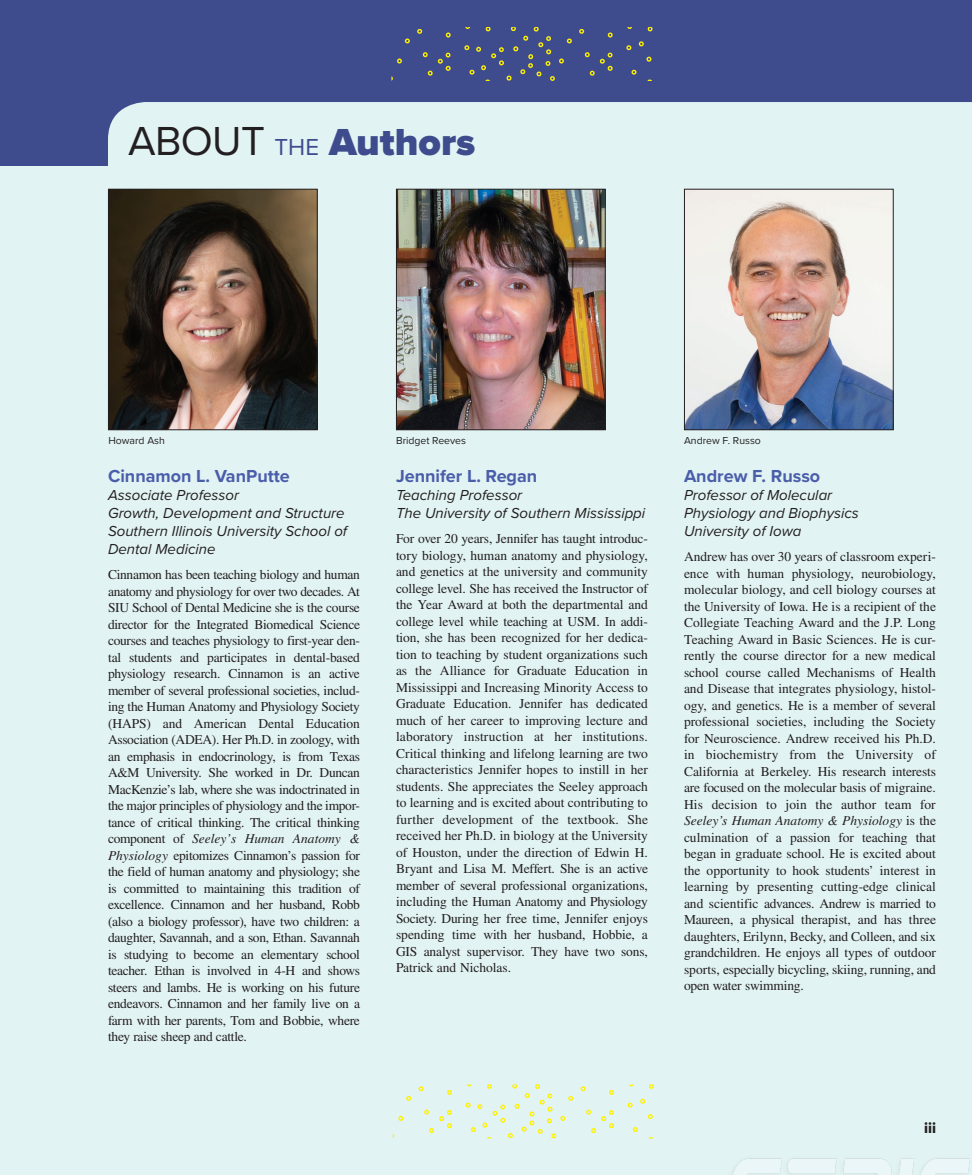
<style>
.page{position:relative;width:972px;height:1175px;background:#fff}
.page>*{position:absolute;margin:0;border:0;box-sizing:border-box;transform-origin:0 0}
.faa_tt{font:900 39px "Proxima Nova";color:#3e4c8e}
.faa_ha{font:700 18px "Proxima Nova";color:#4a5da9}
.faa_hb{font:italic 15px/18px "Proxima Nova";color:#231f20}
.folio{font:15px "Proxima Nova Extrabld";color:#231f20}
.faa_tx{font:13.5px/16.5px "STIX Math Jax Main";letter-spacing:-.015em;color:#231f20;text-align:justify}
.faa_fgcr{font:10.5px "Proxima Nova";color:#231f20}
.s1{font-weight:400;font-size:42px;color:#231f20}
.s2{font-weight:400;font-size:24px}
.s3{font-style:italic}
</style>
<div class="page">
<div style="left:0;top:0;width:972px;height:1174px;background:#e2f3f4"></div>
<div style="left:0;top:0;width:972px;height:165px;background:#3e4c8e"></div>
<div style="left:108px;top:102px;width:864px;height:63px;background:#e2f3f4"></div>
<img style="left:110px;top:191px;width:206px;height:237px">
<div style="left:108px;top:189px;width:210px;height:241px;border:1px solid #231f20"></div>
<img style="left:398px;top:191px;width:206px;height:237px">
<div style="left:396px;top:189px;width:210px;height:241px;border:1px solid #231f20"></div>
<img style="left:686px;top:191px;width:206px;height:237px">
<div style="left:684px;top:189px;width:210px;height:241px;border:1px solid #231f20"></div>
<svg style="left:423px;top:52px;width:28px;height:24px"></svg>
<svg style="left:446px;top:33px;width:5px;height:5px"></svg>
<svg style="left:397px;top:58px;width:5px;height:5px"></svg>
<svg style="left:405px;top:39px;width:5px;height:4px"></svg>
<svg style="left:417px;top:29px;width:5px;height:5px"></svg>
<svg style="left:585px;top:52px;width:28px;height:24px"></svg>
<svg style="left:608px;top:33px;width:5px;height:5px"></svg>
<svg style="left:579px;top:29px;width:5px;height:5px"></svg>
<svg style="left:626px;top:45px;width:5px;height:5px"></svg>
<svg style="left:648px;top:27px;width:5px;height:4px"></svg>
<svg style="left:631px;top:70px;width:6px;height:5px"></svg>
<svg style="left:639px;top:41px;width:5px;height:5px"></svg>
<svg style="left:646px;top:57px;width:6px;height:5px"></svg>
<svg style="left:464px;top:27px;width:108px;height:54px"></svg>
<svg style="left:424px;top:1109px;width:28px;height:24px"></svg>
<svg style="left:447px;top:1090px;width:5px;height:5px"></svg>
<svg style="left:398px;top:1115px;width:5px;height:5px"></svg>
<svg style="left:406px;top:1096px;width:5px;height:4px"></svg>
<svg style="left:419px;top:1086px;width:5px;height:5px"></svg>
<svg style="left:586px;top:1109px;width:28px;height:24px"></svg>
<svg style="left:609px;top:1090px;width:5px;height:5px"></svg>
<svg style="left:581px;top:1086px;width:5px;height:5px"></svg>
<svg style="left:628px;top:1102px;width:5px;height:5px"></svg>
<svg style="left:649px;top:1084px;width:5px;height:4px"></svg>
<svg style="left:633px;top:1127px;width:5px;height:5px"></svg>
<svg style="left:640px;top:1098px;width:5px;height:5px"></svg>
<svg style="left:648px;top:1114px;width:5px;height:5px"></svg>
<svg style="left:466px;top:1084px;width:107px;height:54px"></svg>
<p class="faa_tt" style="left:128px;top:113px;width:349px"><span class="s1">ABOUT</span> <span class="s2">THE</span> Authors</p>
<p class="faa_fgcr" style="left:108px;top:432px;width:58px">Howard Ash</p>
<p class="faa_fgcr" style="left:396px;top:432px;width:72px">Bridget Reeves</p>
<p class="faa_fgcr" style="left:684px;top:432px;width:78px">Andrew F. Russo</p>
<p class="faa_ha" style="left:108px;top:462px;width:183px">Cinnamon L. VanPutte</p>
<p class="faa_hb" style="left:108px;top:485px;width:241px">Associate Professor<br>Growth, Development and Structure<br>Southern Illinois University School of<br>Dental Medicine</p>
<p class="faa_tx" style="left:108px;top:567px;width:254px">Cinnamon has been teaching biology and human anatomy and physiology for over two decades. At SIU School of Dental Medicine she is the course director for the Integrated Biomedical Science courses and teaches physiology to first-year den&shy;tal students and participates in dental-based physiology research. Cinnamon is an active member of several professional societies, includ&shy;ing the Human Anatomy and Physiology Society (HAPS) and American Dental Education Association (ADEA). Her Ph.D. in zoology, with an emphasis in endocrinology, is from Texas A&amp;M University. She worked in Dr. Duncan MacKenzie’s lab, where she was indoctrinated in the major principles of physiology and the impor&shy;tance of critical thinking. The critical thinking component of <span class="s3">Seeley’s Human Anatomy &amp; Physiology</span> epitomizes Cinnamon’s passion for the field of human anatomy and physiology; she is committed to maintaining this tradition of excellence. Cinnamon and her husband, Robb (also a biology professor), have two children: a daughter, Savannah, and a son, Ethan. Savannah is studying to become an elementary school teacher. Ethan is involved in 4-H and shows steers and lambs. He is working on his future endeavors. Cinnamon and her family live on a farm with her parents, Tom and Bobbie, where they raise sheep and cattle.</p>
<p class="faa_ha" style="left:396px;top:462px;width:143px">Jennifer L. Regan</p>
<p class="faa_hb" style="left:396px;top:485px;width:251px">Teaching Professor<br>The University of Southern Mississippi</p>
<p class="faa_tx" style="left:396px;top:531px;width:254px">For over 20 years, Jennifer has taught introduc&shy;tory biology, human anatomy and physiology, and genetics at the university and community college level. She has received the Instructor of the Year Award at both the departmental and college level while teaching at USM. In addi&shy;tion, she has been recognized for her dedica&shy;tion to teaching by student organizations such as the Alliance for Graduate Education in Mississippi and Increasing Minority Access to Graduate Education. Jennifer has dedicated much of her career to improving lecture and laboratory instruction at her institutions.<br>Critical thinking and lifelong learning are two characteristics Jennifer hopes to instill in her students. She appreciates the Seeley approach to learning and is excited about contributing to further development of the textbook. She received her Ph.D. in biology at the University of Houston, under the direction of Edwin H.<br>Bryant and Lisa M. Meffert. She is an active member of several professional organizations, including the Human Anatomy and Physiology Society. During her free time, Jennifer enjoys spending time with her husband, Hobbie, a GIS analyst supervisor. They have two sons, Patrick and Nicholas.</p>
<p class="faa_ha" style="left:684px;top:462px;width:138px">Andrew F. Russo</p>
<p class="faa_hb" style="left:684px;top:485px;width:176px">Professor of Molecular<br>Physiology and Biophysics<br>University of Iowa</p>
<p class="faa_tx" style="left:684px;top:549px;width:254px">Andrew has over 30 years of classroom experi&shy;ence with human physiology, neurobiology, molecular biology, and cell biology courses at the University of Iowa. He is a recipient of the Collegiate Teaching Award and the J.P. Long Teaching Award in Basic Sciences. He is cur&shy;rently the course director for a new medical school course called Mechanisms of Health and Disease that integrates physiology, histol&shy;ogy, and genetics. He is a member of several professional societies, including the Society for Neuroscience. Andrew received his Ph.D. in biochemistry from the University of California at Berkeley. His research interests are focused on the molecular basis of migraine.<br>His decision to join the author team for <span class="s3">Seeley’s Human Anatomy &amp; Physiology</span> is the culmination of a passion for teaching that began in graduate school. He is excited about the opportunity to hook students’ interest in learning by presenting cutting-edge clinical and scientific advances. Andrew is married to Maureen, a physical therapist, and has three daughters, Erilynn, Becky, and Colleen, and six grandchildren. He enjoys all types of outdoor sports, especially bicycling, skiing, running, and open water swimming.</p>
<p class="folio" style="left:924px;top:1116px;width:13px">iii</p>
</div>
